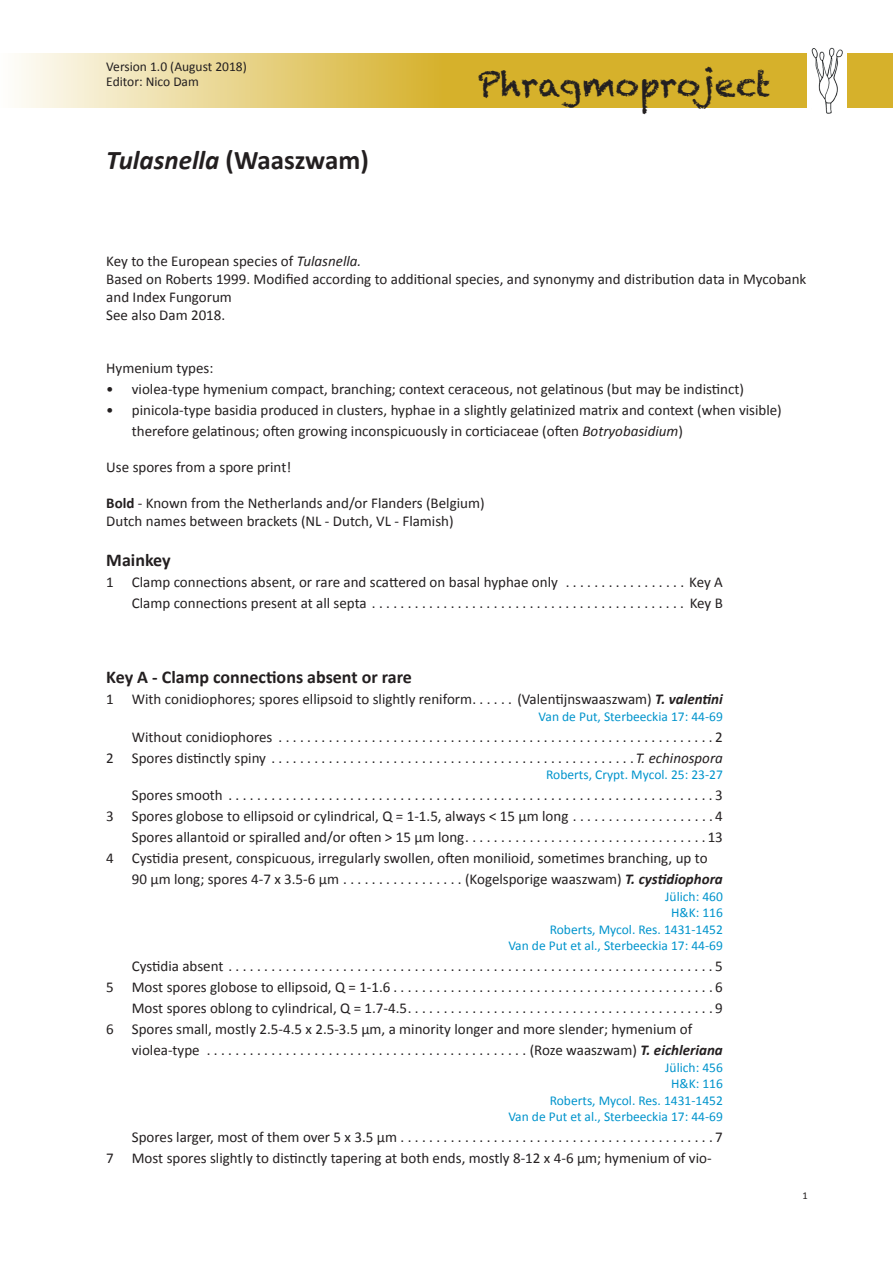
<style>
.page{position:relative;width:893px;height:1263px;background:#fff}
.page>*{position:absolute;margin:0;border:0;box-sizing:border-box;transform-origin:0 0}
.t1{font:33px "Chalkduster";color:#231f20}
.Kop_1_Genus{font:italic 700 27px "Calibri";color:#231f20}
.Kop_2{font:700 18px "Calibri";color:#231f20}
.Basis_geen_inspringi{font:15px/21px "Calibri";color:#231f20}
.InfoLit{font:13.5px "Calibri";color:#0094cc}
.Basis_9_pt_links_utl{font:13.5px "Calibri";color:#231f20}
.t2{font:10.5px "Calibri";color:#231f20}
.s1{font-style:normal}
.s2{font-style:italic}
.s3{font-weight:700}
.s4{font-weight:700;font-style:italic}
</style>
<div class="page">
<svg style="left:19px;top:53px;width:874px;height:54px;fill:#d6b22f"></svg>
<img style="left:808px;top:47px;width:39px;height:67px">
<p class="Basis_9_pt_links_utl" style="left:106px;top:58px;width:142px">Version 1.0 (August 2018)</p>
<p class="Basis_9_pt_links_utl" style="left:106px;top:73px;width:94px">Editor: Nico Dam</p>
<p class="Kop_1_Genus" style="left:106px;top:143px;width:264px">Tulasnella <span class="s1">(Waaszwam)</span></p>
<h1 class="t1" style="left:477px;top:66px;width:295px">Phragmoproject</h1>
<p class="Basis_geen_inspringi" style="left:106px;top:251px;width:257px">Key to the European species of <span class="s2">Tulasnella.</span></p>
<p class="Basis_geen_inspringi" style="left:106px;top:270px;width:702px;line-height:18px">Based on Roberts 1999. Modified according to additional species, and synonymy and distribution data in Mycobank and Index Fungorum</p>
<p class="Basis_geen_inspringi" style="left:106px;top:305px;width:120px">See also Dam 2018.</p>
<p class="Basis_geen_inspringi" style="left:106px;top:357px;width:109px">Hymenium types:</p>
<p class="Basis_geen_inspringi" style="left:106px;top:378px;width:639px">• violea-type hymenium compact, branching; context ceraceous, not gelatinous (but may be indistinct)</p>
<p class="Basis_geen_inspringi" style="left:132px;top:399px;width:651px;text-indent:-26px">• pinicola-type basidia produced in clusters, hyphae in a slightly gelatinized matrix and context (when visible) therefore gelatinous; often growing inconspicuously in corticiaceae (often <span class="s2">Botryobasidium</span>)</p>
<p class="Basis_geen_inspringi" style="left:106px;top:456px;width:186px">Use spores from a spore print!</p>
<p class="Basis_geen_inspringi" style="left:106px;top:492px;width:380px"><span class="s3">Bold</span> - Known from the Netherlands and/or Flanders (Belgium)</p>
<p class="Basis_geen_inspringi" style="left:106px;top:510px;width:349px">Dutch names between brackets (NL - Dutch, VL - Flamish)</p>
<p class="Kop_2" style="left:106px;top:549px;width:66px">Mainkey</p>
<p class="Basis_geen_inspringi" style="left:106px;top:572px;width:618px">1 Clamp connections absent, or rare and scattered on basal hyphae only . . . . . . . . . . . . . . . . . Key A</p>
<p class="Basis_geen_inspringi" style="left:132px;top:593px;width:593px">Clamp connections present at all septa . . . . . . . . . . . . . . . . . . . . . . . . . . . . . . . . . . . . . . . . . . . . Key B</p>
<p class="Kop_2" style="left:106px;top:666px;width:307px">Key A - Clamp connections absent or rare</p>
<p class="Basis_geen_inspringi" style="left:106px;top:689px;width:618px">1 With conidiophores; spores ellipsoid to slightly reniform . . . . . . (Valentijnswaaszwam) <span class="s4">T. valentini</span></p>
<p class="InfoLit" style="left:539px;top:708px;width:186px">Van de Put, Sterbeeckia 17: 44-69</p>
<p class="Basis_geen_inspringi" style="left:132px;top:726px;width:593px">Without conidiophores . . . . . . . . . . . . . . . . . . . . . . . . . . . . . . . . . . . . . . . . . . . . . . . . . . . . . . . . . . . . 2</p>
<p class="Basis_geen_inspringi" style="left:106px;top:747px;width:618px">2 Spores distinctly spiny . . . . . . . . . . . . . . . . . . . . . . . . . . . . . . . . . . . . . . . . . . . . . . . . . . <span class="s2">T. echinospora</span></p>
<p class="InfoLit" style="left:546px;top:766px;width:178px">Roberts, Crypt. Mycol. 25: 23-27</p>
<p class="Basis_geen_inspringi" style="left:132px;top:785px;width:593px">Spores smooth . . . . . . . . . . . . . . . . . . . . . . . . . . . . . . . . . . . . . . . . . . . . . . . . . . . . . . . . . . . . . . . . . . . 3</p>
<p class="Basis_geen_inspringi" style="left:106px;top:806px;width:618px">3 Spores globose to ellipsoid or cylindrical, Q = 1-1.5, always &lt; 15 µm long . . . . . . . . . . . . . . . . . . . 4</p>
<p class="Basis_geen_inspringi" style="left:132px;top:827px;width:593px">Spores allantoid or spiralled and/or often &gt; 15 µm long . . . . . . . . . . . . . . . . . . . . . . . . . . . . . . . . . 13</p>
<p class="Basis_geen_inspringi" style="left:132px;top:848px;width:593px;text-indent:-26px">4 Cystidia present, conspicuous, irregularly swollen, often monilioid, sometimes branching, up to<br>90 µm long; spores 4-7 x 3.5-6 µm . . . . . . . . . . . . . . . . . (Kogelsporige waaszwam) <span class="s4">T. cystidiophora</span></p>
<p class="InfoLit" style="left:665px;top:888px;width:59px">Jülich: 460</p>
<p class="InfoLit" style="left:671px;top:904px;width:53px">H&amp;K: 116</p>
<p class="InfoLit" style="left:550px;top:921px;width:175px">Roberts, Mycol. Res. 1431-1452</p>
<p class="InfoLit" style="left:508px;top:937px;width:216px">Van de Put et al., Sterbeeckia 17: 44-69</p>
<p class="Basis_geen_inspringi" style="left:132px;top:956px;width:593px">Cystidia absent . . . . . . . . . . . . . . . . . . . . . . . . . . . . . . . . . . . . . . . . . . . . . . . . . . . . . . . . . . . . . . . . . . . 5</p>
<p class="Basis_geen_inspringi" style="left:106px;top:977px;width:618px">5 Most spores globose to ellipsoid, Q = 1-1.6 . . . . . . . . . . . . . . . . . . . . . . . . . . . . . . . . . . . . . . . . . . . . 6</p>
<p class="Basis_geen_inspringi" style="left:132px;top:998px;width:593px">Most spores oblong to cylindrical, Q = 1.7-4.5 . . . . . . . . . . . . . . . . . . . . . . . . . . . . . . . . . . . . . . . . . . 9</p>
<p class="Basis_geen_inspringi" style="left:132px;top:1019px;width:593px;text-indent:-26px">6 Spores small, mostly 2.5-4.5 x 2.5-3.5 µm, a minority longer and more slender; hymenium of violea-type . . . . . . . . . . . . . . . . . . . . . . . . . . . . . . . . . . . . . . . . . . . . . (Roze waaszwam) <span class="s4">T. eichleriana</span></p>
<p class="InfoLit" style="left:665px;top:1059px;width:59px">Jülich: 456</p>
<p class="InfoLit" style="left:671px;top:1075px;width:53px">H&amp;K: 116</p>
<p class="InfoLit" style="left:550px;top:1092px;width:175px">Roberts, Mycol. Res. 1431-1452</p>
<p class="InfoLit" style="left:508px;top:1108px;width:216px">Van de Put et al., Sterbeeckia 17: 44-69</p>
<p class="Basis_geen_inspringi" style="left:132px;top:1127px;width:593px">Spores larger, most of them over 5 x 3.5 µm . . . . . . . . . . . . . . . . . . . . . . . . . . . . . . . . . . . . . . . . . . . 7</p>
<p class="Basis_geen_inspringi" style="left:106px;top:1148px;width:607px">7 Most spores slightly to distinctly tapering at both ends, mostly 8-12 x 4-6 µm; hymenium of vio-</p>
<p class="t2" style="left:803px;top:1188px;width:7px">1</p>
</div>
